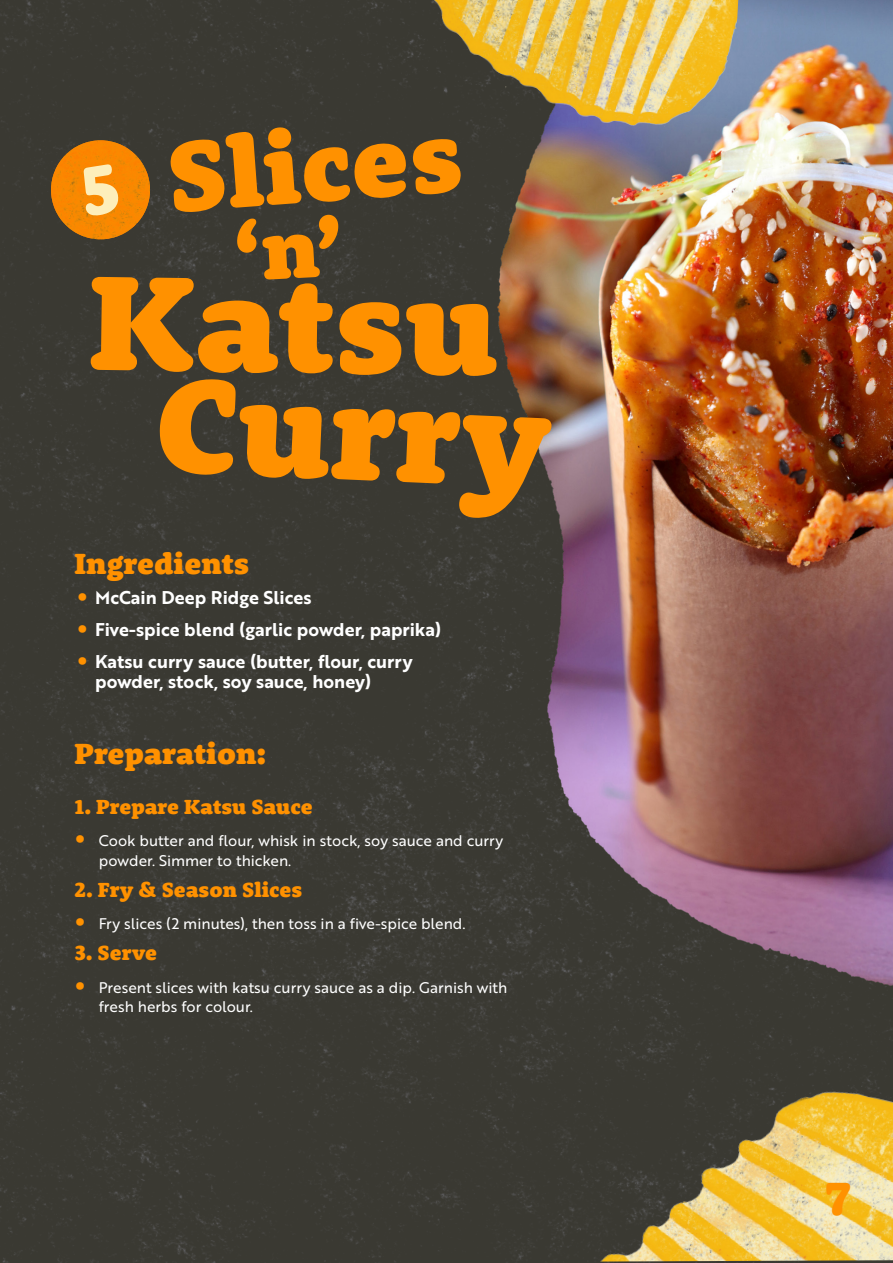
<style>
.page{position:relative;width:893px;height:1263px;background:#3a3932}
.page>*{position:absolute;margin:0;border:0;box-sizing:border-box;transform-origin:0 0}
.t1{font:900 138.15px "Rooney";color:#ff9100}
.t2{font:900 103.05px "Rooney";color:#ff9100}
.t3{font:900 47.85px "Rooney";color:#ff9100}
.t4{font:900 30px "Rooney";color:#ff9100}
.t5{font:900 21px "Rooney";color:#ff9100}
.t6{font:18px/19.5px "Brother 1816 Bold";color:#fff}
.t7{font:15px/19.5px "Brother 1816 Regular";color:#fff}
.s1{font-family:"Rooney";font-weight:900;font-size:21px;color:#ff9100}
</style>
<div class="page">
<img style="left:539px;top:997px;width:354px;height:265px">
<img style="left:442px;top:0;width:451px;height:997px">
<img style="left:48px;top:140px;width:105px;height:102px">
<img style="left:411px;top:0;width:327px;height:134px">
<svg style="left:80px;top:164px;width:41px;height:53px"></svg>
<div style="left:236px;top:214px;width:103px;height:66px;background:#3a3932"></div>
<p class="t2" style="left:163px;top:109px;width:298px;rotate:-4deg">Slices</p>
<p class="t1" style="left:91px;top:231px;width:410px;rotate:1deg">Katsu</p>
<p class="t1" style="left:159px;top:334px;width:398px;rotate:2deg">Curry</p>
<p class="t4" style="left:75px;top:544px;width:176px">Ingredients</p>
<p class="t6" style="left:77px;top:587px;width:236px"><span class="s1">•</span> McCain Deep Ridge Slices</p>
<p class="t6" style="left:77px;top:619px;width:366px"><span class="s1">•</span> Five-spice blend (garlic powder, paprika)</p>
<p class="t6" style="left:95px;top:652px;width:319px;text-indent:-18px"><span class="s1">•</span> Katsu curry sauce (butter, flour, curry powder, stock, soy sauce, honey)</p>
<p class="t4" style="left:75px;top:734px;width:193px">Preparation:</p>
<p class="t5" style="left:75px;top:793px;width:239px">1. Prepare Katsu Sauce</p>
<p class="t7" style="left:99px;top:831px;width:406px;text-indent:-24px"><span class="s1">•</span> Cook butter and flour, whisk in stock, soy sauce and curry powder. Simmer to thicken.</p>
<p class="t5" style="left:75px;top:876px;width:229px">2. Fry &amp; Season Slices</p>
<p class="t7" style="left:75px;top:913px;width:392px"><span class="s1">•</span> Fry slices (2 minutes), then toss in a five-spice blend.</p>
<p class="t5" style="left:75px;top:939px;width:84px">3. Serve</p>
<p class="t7" style="left:99px;top:977px;width:410px;text-indent:-24px"><span class="s1">•</span> Present slices with katsu curry sauce as a dip. Garnish with fresh herbs for colour.</p>
<p class="t3" style="left:825px;top:1167px;width:27px">7</p>
</div>
